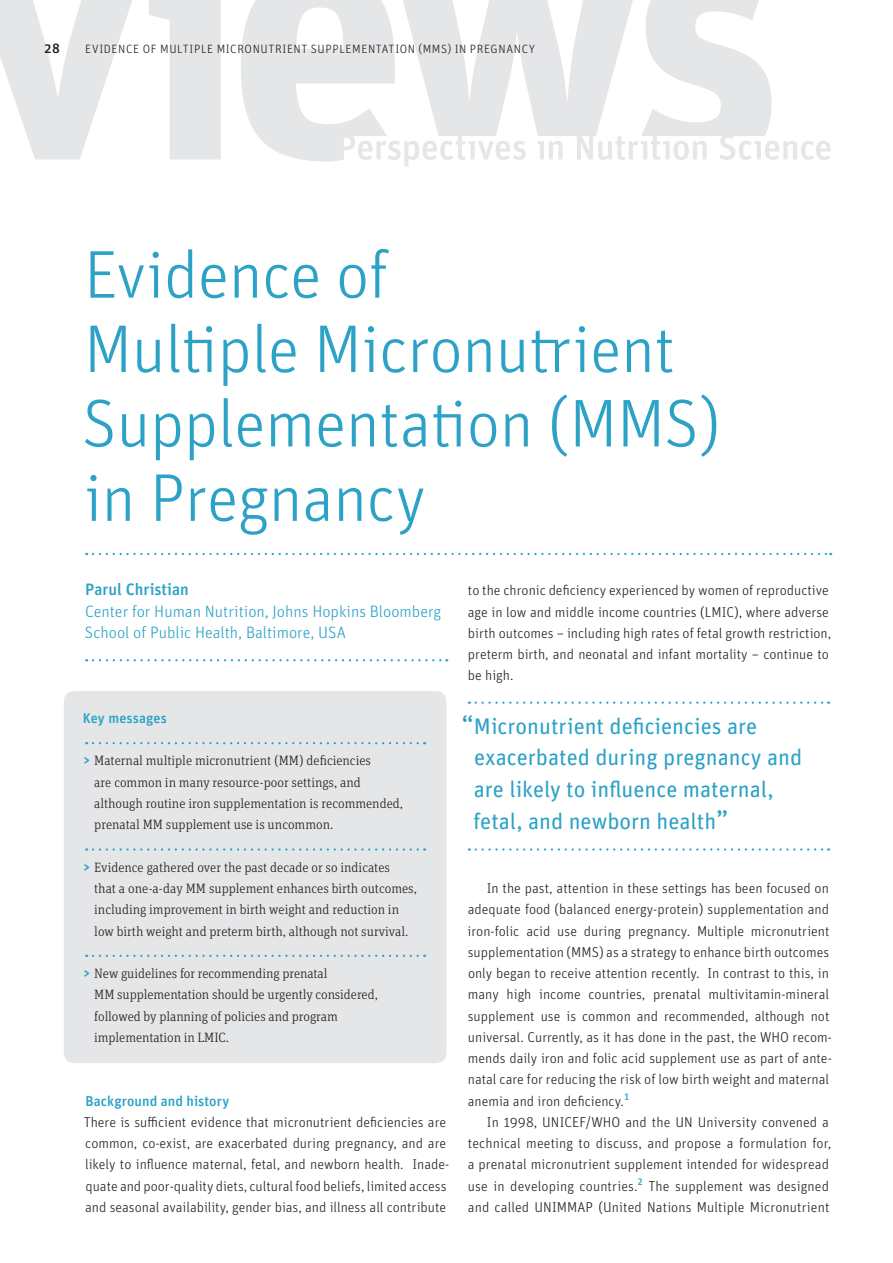
<style>
.page{position:relative;width:893px;height:1263px;background:#fff}
.page>*{position:absolute;margin:0;border:0;box-sizing:border-box;transform-origin:0 0}
.t1{font:300 67.5px/74.4px "Unit Pro";letter-spacing:-.01em;color:#2ca2c7}
.t2{font:22.5px/32px "Unit Pro";color:#2ca2c7}
.t3{font:300 16.5px/21.3px "Unit Pro";color:#2ca2c7}
.t4{font:500 16.5px "Unit Pro";color:#2ca2c7}
.t5{font:300 14.25px/21.3px "Unit Pro";color:#231f20}
.t6{font:500 14.25px "Unit Pro";letter-spacing:.005em;color:#2ca2c7}
.t7{font:300 13.5px/21.3px "Unit Slab Pro";color:#231f20}
.t8{font:500 13.5px "Unit Pro";color:#231f20}
.t9{font:300 12px "Unit Pro";letter-spacing:.05em;color:#231f20}
.s1{font-family:"Unit Pro";font-weight:500;font-size:14.25px;color:#2ca2c7}
.s2{font-size:27px}
</style>
<div class="page">
<svg style="left:0;top:0;width:772px;height:162px;fill:#e5e6e8"></svg>
<svg style="left:339px;top:134px;width:187px;height:33px"></svg>
<svg style="left:537px;top:141px;width:25px;height:18px"></svg>
<svg style="left:577px;top:134px;width:129px;height:26px"></svg>
<svg style="left:719px;top:134px;width:112px;height:26px"></svg>
<svg style="left:93px;top:659px;width:354px;height:2px"></svg>
<svg style="left:93px;top:553px;width:738px;height:2px"></svg>
<svg style="left:476px;top:701px;width:353px;height:3px"></svg>
<svg style="left:476px;top:848px;width:353px;height:3px"></svg>
<div style="left:64px;top:691px;width:382px;height:372px;background:#e5e6e8;border-radius:11px"></div>
<svg style="left:93px;top:742px;width:332px;height:2px"></svg>
<svg style="left:93px;top:848px;width:332px;height:3px"></svg>
<svg style="left:93px;top:955px;width:332px;height:2px"></svg>
<p class="t8" style="left:45px;top:39px;width:17px">28</p>
<p class="t9" style="left:85px;top:41px;width:452px">EVIDENCE OF MULTIPLE MICRONUTRIENT SUPPLEMENTATION (MMS) IN PREGNANCY</p>
<h1 class="t1" style="left:82px;top:235px;width:640px">Evidence of<br>Multiple Micronutrient<br>Supplementation (MMS) in Pregnancy</h1>
<p class="t4" style="left:85px;top:578px;width:105px">Parul Christian</p>
<p class="t3" style="left:85px;top:600px;width:358px">Center for Human Nutrition, Johns Hopkins Bloomberg<br>School of Public Health, Baltimore, USA</p>
<p class="t6" style="left:83px;top:708px;width:86px">Key messages</p>
<p class="t7" style="left:94px;top:750px;width:310px;text-indent:-11px"><span class="s1">&gt;</span> Maternal multiple micronutrient (MM) deficiencies<br>are common in many resource-poor settings, and although routine iron supplementation is recommended, prenatal MM supplement use is uncommon.</p>
<p class="t7" style="left:94px;top:856px;width:324px;text-indent:-11px"><span class="s1">&gt;</span> Evidence gathered over the past decade or so indicates<br>that a one-a-day MM supplement enhances birth outcomes, including improvement in birth weight and reduction in low birth weight and preterm birth, although not survival.</p>
<p class="t7" style="left:94px;top:962px;width:285px;text-indent:-11px"><span class="s1">&gt;</span> New guidelines for recommending prenatal<br>MM supplementation should be urgently considered, followed by planning of policies and program implementation in LMIC.</p>
<p class="t6" style="left:85px;top:1090px;width:145px">Background and history</p>
<p class="t5" style="left:84px;top:1111px;width:367px">There is sufficient evidence that micronutrient deficiencies are common, co-exist, are exacerbated during pregnancy, and are likely to influence maternal, fetal, and newborn health. Inade&shy;quate and poor-quality diets, cultural food beliefs, limited access and seasonal availability, gender bias, and illness all contribute</p>
<p class="t5" style="left:468px;top:579px;width:365px">to the chronic deficiency experienced by women of reproductive age in low and middle income countries (LMIC), where adverse birth outcomes – including high rates of fetal growth restriction, preterm birth, and neonatal and infant mortality – continue to be high.</p>
<h2 class="t2" style="left:474px;top:709px;width:330px;text-indent:-12px"><span class="s2">“</span>Micronutrient deficiencies are exacerbated during pregnancy and are likely to influence maternal, fetal, and newborn health<span class="s2">”</span></h2>
<p class="t5" style="left:468px;top:877px;width:366px;text-indent:19px">In the past, attention in these settings has been focused on adequate food (balanced energy-protein) supplementation and iron-folic acid use during pregnancy. Multiple micronutrient supplementation (MMS) as a strategy to enhance birth outcomes only began to receive attention recently. In contrast to this, in many high income countries, prenatal multivitamin-mineral supplement use is common and recommended, although not universal. Currently, as it has done in the past, the WHO recom&shy;mends daily iron and folic acid supplement use as part of ante&shy;natal care for reducing the risk of low birth weight and maternal anemia and iron deficiency.<sup>1</sup></p>
<p class="t5" style="left:468px;top:1111px;width:365px;text-indent:19px">In 1998, UNICEF/WHO and the UN University convened a technical meeting to discuss, and propose a formulation for, a prenatal micronutrient supplement intended for widespread use in developing countries.<sup>2</sup> The supplement was designed and called UNIMMAP (United Nations Multiple Micronutrient</p>
</div>
